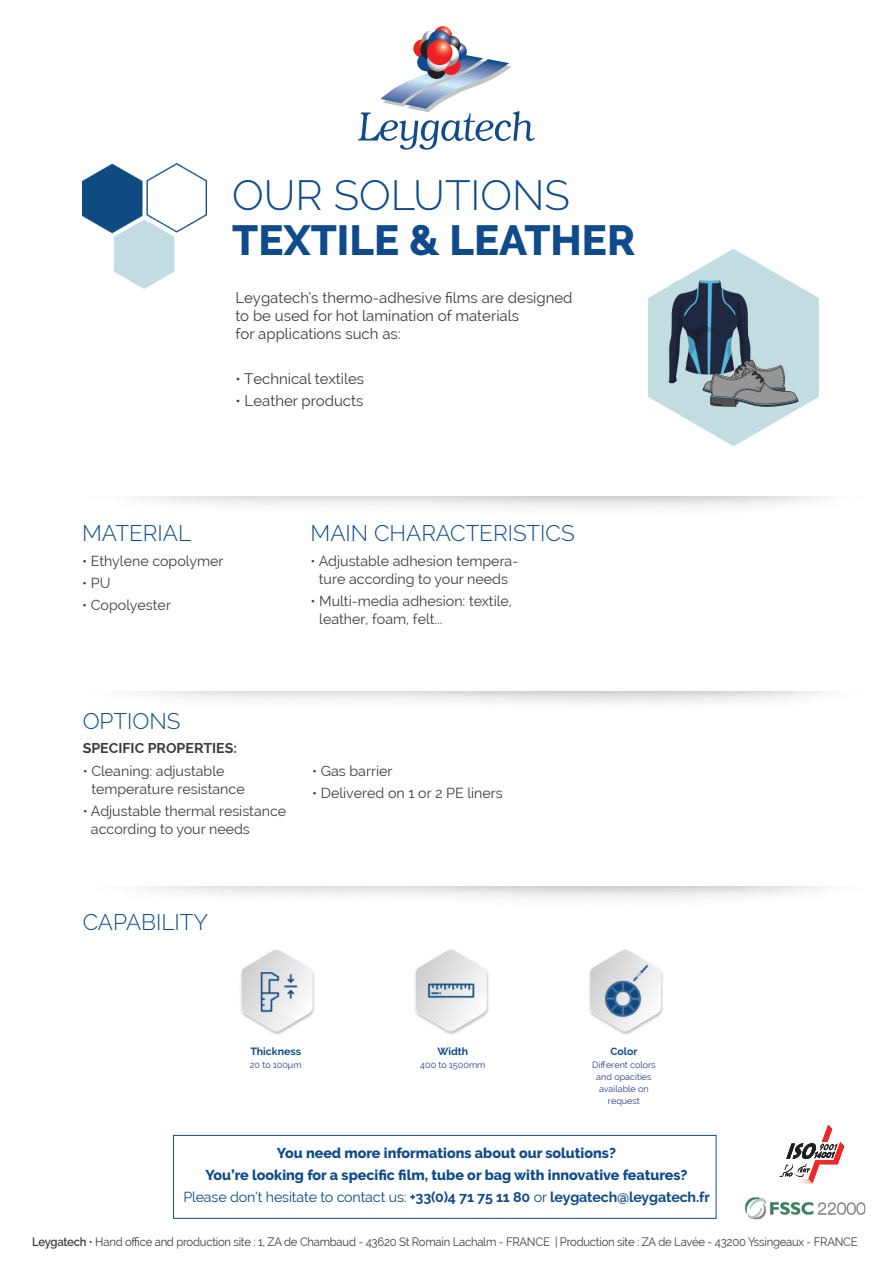
<style>
.page{position:relative;width:893px;height:1263px;background:#fff}
.page>*{position:absolute;margin:0;border:0;box-sizing:border-box;transform-origin:0 0}
.t1{font:800 42px/45px "Raleway";color:#0f4b8b}
.t2{font:300 22.5px "Raleway";color:#0f4b8b}
.t3{font:15px/18px "Raleway";color:#3e3e3f}
.t4{font:14.25px/18px "Raleway";color:#3e3e3f}
.t5{font:800 14.25px "Raleway";color:#0f4b8b}
.t6{font:700 14.25px "Raleway";letter-spacing:-.01em;color:#0f4b8b}
.t7{font:700 14.25px "Raleway";color:#3e3e3f}
.t8{font:12px "Raleway";letter-spacing:-.02em;color:#3e3e3f;scale:.94 1}
.t9{font:700 10.5px "Raleway";color:#0f4b8b}
.t10{font:9px/12px "Raleway";color:#253f8e;text-align:center}
.s1{font-weight:300}
.s2{font-weight:400}
.s3{font-weight:600}
</style>
<div class="page">
<div style="left:173px;top:1135px;width:543px;height:84px;border:1px solid #0f4b8b"></div>
<svg style="left:358px;top:55px;width:177px;height:95px"></svg>
<div style="left:427px;top:60px;width:19px;height:19px;background:#231f20;border-radius:50%"></div>
<svg style="left:413px;top:39px;width:19px;height:19px"></svg>
<svg style="left:434px;top:26px;width:18px;height:19px"></svg>
<div style="left:441px;top:56px;width:19px;height:19px;background:#ee1d23;border-radius:50%"></div>
<svg style="left:417px;top:53px;width:18px;height:18px"></svg>
<svg style="left:449px;top:42px;width:18px;height:19px"></svg>
<svg style="left:422px;top:30px;width:19px;height:19px"></svg>
<svg style="left:442px;top:36px;width:18px;height:18px"></svg>
<svg style="left:437px;top:44px;width:22px;height:22px"></svg>
<svg style="left:420px;top:39px;width:21px;height:21px"></svg>
<svg style="left:427px;top:50px;width:22px;height:22px"></svg>
<svg style="left:428px;top:30px;width:23px;height:22px"></svg>
<svg style="left:427px;top:40px;width:25px;height:25px"></svg>
<img style="left:82px;top:164px;width:124px;height:125px">
<img style="left:648px;top:248px;width:171px;height:199px">
<img style="left:745px;top:1197px;width:121px;height:23px">
<svg style="left:779px;top:1125px;width:65px;height:58px"></svg>
<img style="left:240px;top:949px;width:423px;height:86px">
<p class="t1" style="left:232px;top:173px;width:404px"><span class="s1">OUR SOLUTIONS<br></span>TEXTILE &amp; LEATHER</p>
<p class="t3" style="left:235px;top:289px;width:339px">Leygatech’s thermo-adhesive films are designed to be used for hot lamination of materials<br>for applications such as:</p>
<p class="t3" style="left:235px;top:369px;width:130px">• Technical textiles</p>
<p class="t3" style="left:235px;top:391px;width:130px">• Leather products</p>
<p class="t2" style="left:82px;top:520px;width:111px">MATERIAL</p>
<p class="t4" style="left:82px;top:552px;width:143px">• Ethylene copolymer</p>
<p class="t4" style="left:82px;top:574px;width:30px">• PU</p>
<p class="t4" style="left:82px;top:596px;width:90px">• Copolyester</p>
<p class="t2" style="left:83px;top:708px;width:99px">OPTIONS</p>
<p class="t2" style="left:311px;top:520px;width:266px">MAIN CHARACTERISTICS</p>
<p class="t4" style="left:311px;top:552px;width:209px;text-align:center">• Adjustable adhesion tempera&shy;ture according to your needs</p>
<p class="t4" style="left:319px;top:592px;width:194px;text-indent:-9px">• Multi-media adhesion: textile, leather, foam, felt...</p>
<p class="t7" style="left:83px;top:740px;width:156px">SPECIFIC PROPERTIES:</p>
<p class="t4" style="left:91px;top:762px;width:155px;text-indent:-9px">• Cleaning: adjustable temperature resistance</p>
<p class="t4" style="left:91px;top:802px;width:197px;text-indent:-8px">• Adjustable thermal resistance according to your needs</p>
<p class="t4" style="left:312px;top:762px;width:82px">• Gas barrier</p>
<p class="t4" style="left:312px;top:784px;width:192px">• Delivered on 1 or 2 PE liners</p>
<p class="t2" style="left:83px;top:909px;width:127px">CAPABILITY</p>
<p class="t9" style="left:250px;top:1045px;width:52px">Thickness</p>
<p class="t10" style="left:250px;top:1058px;width:53px">20 to 100μm</p>
<p class="t9" style="left:437px;top:1045px;width:32px">Width</p>
<p class="t10" style="left:420px;top:1058px;width:67px">400 to 1500mm</p>
<p class="t9" style="left:610px;top:1045px;width:29px">Color</p>
<p class="t10" style="left:592px;top:1058px;width:65px">Different colors and opacities available on request</p>
<p class="t5" style="left:277px;top:1145px;width:341px">You need more informations about our solutions?</p>
<p class="t5" style="left:205px;top:1167px;width:484px">You’re looking for a specific film, tube or bag with innovative features?</p>
<p class="t6" style="left:183px;top:1189px;width:528px"><span class="s2">Please don’t hesitate to contact us:</span> +33(0)4 71 75 11 80 <span class="s2">or</span> leygatech@leygatech.fr</p>
<p class="t8" style="left:32px;top:1235px;width:880px"><span class="s3">Leygatech</span> • Hand office and production site : 1, ZA de Chambaud - 43620 St Romain Lachalm - FRANCE | Production site : ZA de Lavée - 43200 Yssingeaux - FRANCE</p>
</div>
